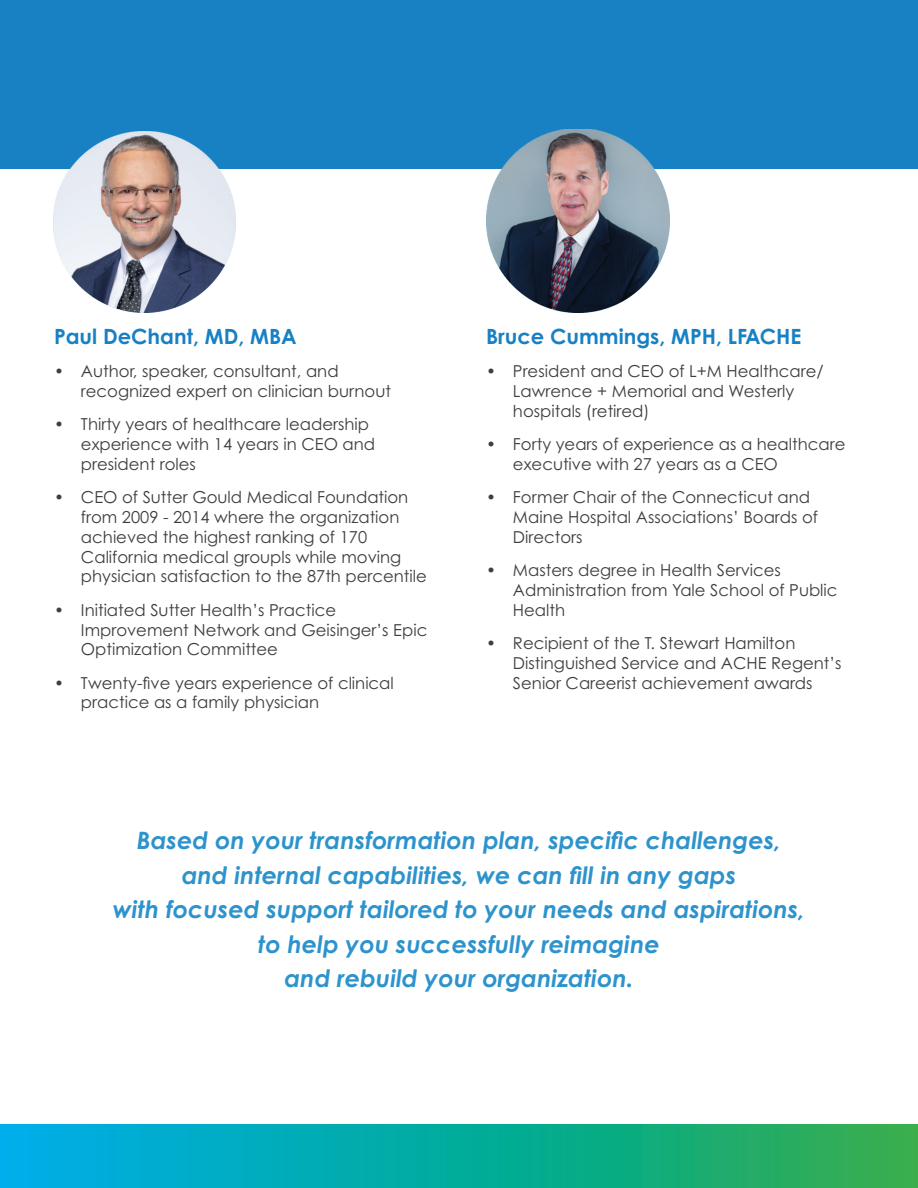
<style>
.page{position:relative;width:918px;height:1188px;background:#fff}
.page>*{position:absolute;margin:0;border:0;box-sizing:border-box;transform-origin:0 0}
.t1{font:italic 700 24px/34.5px "Century Gothic Pro";color:#2d93cd;text-align:center}
.t2{font:700 21px "Century Gothic Pro";color:#1781c3}
.t3{font:16.5px/19.8px "Century Gothic Pro";color:#3e3e3f}
</style>
<div class="page">
<div style="left:0;top:0;width:918px;height:168px;background:#1781c3"></div>
<svg style="left:0;top:1124px;width:918px;height:64px;background:#0cac9b"></svg>
<img style="left:54px;top:132px;width:181px;height:180px">
<img style="left:486px;top:129px;width:184px;height:183px">
<p class="t2" style="left:54px;top:323px;width:244px">Paul DeChant, MD, MBA</p>
<p class="t3" style="left:81px;top:361px;width:311px;text-indent:-27px">• Author, speaker, consultant, and recognized expert on clinician burnout</p>
<p class="t3" style="left:81px;top:414px;width:296px;text-indent:-27px">• Thirty years of healthcare leadership experience with 14 years in CEO and president roles</p>
<p class="t3" style="left:81px;top:487px;width:347px;text-indent:-27px">• CEO of Sutter Gould Medical Foundation from 2009 - 2014 where the organization achieved the highest ranking of 170<br>California medical groupls while moving physician satisfaction to the 87th percentile</p>
<p class="t3" style="left:81px;top:600px;width:348px;text-indent:-27px">• Initiated Sutter Health’s Practice<br>Improvement Network and Geisinger’s Epic<br>Optimization Committee</p>
<p class="t3" style="left:81px;top:673px;width:314px;text-indent:-27px">• Twenty-five years experience of clinical practice as a family physician</p>
<p class="t2" style="left:486px;top:323px;width:317px">Bruce Cummings, MPH, LFACHE</p>
<p class="t3" style="left:513px;top:361px;width:312px;text-indent:-27px">• President and CEO of L+M Healthcare/<br>Lawrence + Memorial and Westerly hospitals (retired)</p>
<p class="t3" style="left:513px;top:434px;width:334px;text-indent:-27px">• Forty years of experience as a healthcare executive with 27 years as a CEO</p>
<p class="t3" style="left:513px;top:487px;width:307px;text-indent:-27px">• Former Chair of the Connecticut and<br>Maine Hospital Associations’ Boards of<br>Directors</p>
<p class="t3" style="left:513px;top:560px;width:326px;text-indent:-27px">• Masters degree in Health Services<br>Administration from Yale School of Public<br>Health</p>
<p class="t3" style="left:513px;top:633px;width:330px;text-indent:-27px">• Recipient of the T. Stewart Hamilton<br>Distinguished Service and ACHE Regent’s<br>Senior Careerist achievement awards</p>
<p class="t1" style="left:113px;top:823px;width:694px">Based on your transformation plan, specific challenges, and internal capabilities, we can fill in any gaps<br>with focused support tailored to your needs and aspirations, to help you successfully reimagine<br>and rebuild your organization.</p>
</div>
